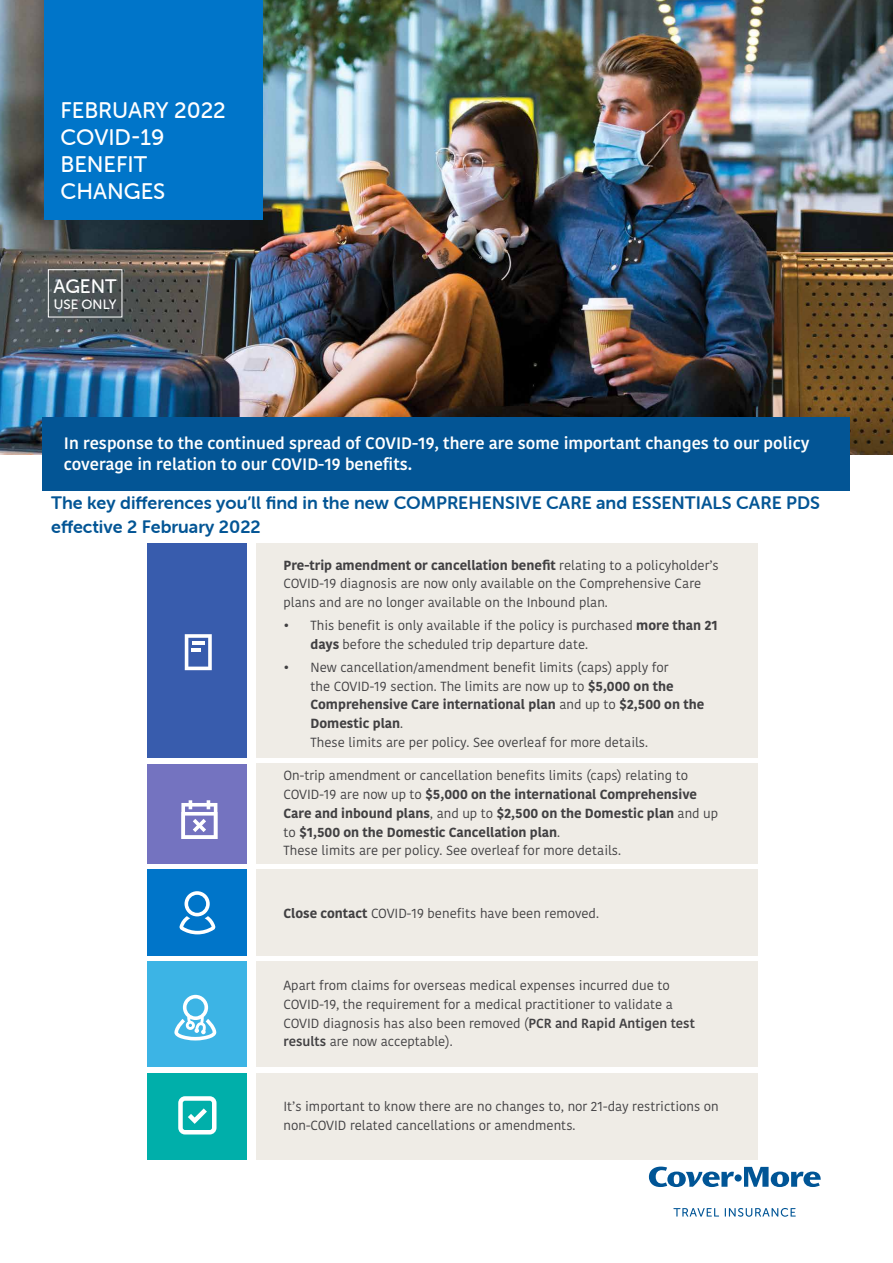
<style>
.page{position:relative;width:893px;height:1263px;background:#fff}
.page>*{position:absolute;margin:0;border:0;box-sizing:border-box;transform-origin:0 0}
.t1{font:22.5px/27px "Museo Sans Rounded 500";color:#fff}
.t2{font:19.5px "Museo Sans Rounded 500";color:#fff}
.t3{font:18px/24px "Museo Sans Rounded 700";color:#035595}
.t4{font:500 16.5px/21px "Kohinoor";color:#fff}
.t5{font:13.5px "Museo Sans Rounded 500";color:#fff}
.t6{font:13.2px/18.8px "Kohinoor";color:#414042}
.s1{font-weight:700}
.s2{font-weight:500}
</style>
<div class="page">
<img style="left:0;top:0;width:893px;height:455px">
<div style="left:257px;top:544px;width:501px;height:214px;background:#efece6"></div>
<div style="left:148px;top:544px;width:99px;height:214px;background:#385cad"></div>
<div style="left:257px;top:764px;width:501px;height:100px;background:#efece6"></div>
<div style="left:148px;top:764px;width:99px;height:99px;background:#7473c0"></div>
<div style="left:257px;top:961px;width:501px;height:106px;background:#efece6"></div>
<div style="left:148px;top:961px;width:99px;height:106px;background:#3cb4e5"></div>
<div style="left:257px;top:869px;width:501px;height:87px;background:#efece6"></div>
<div style="left:257px;top:1073px;width:501px;height:87px;background:#efece6"></div>
<div style="left:148px;top:869px;width:99px;height:87px;background:#0075c9"></div>
<div style="left:148px;top:1073px;width:99px;height:87px;background:#00afaa"></div>
<div style="left:44px;top:0;width:218px;height:219px;background:#0075c9"></div>
<div style="left:43px;top:417px;width:807px;height:73px;background:#035595"></div>
<div style="left:48px;top:269px;width:74px;height:48px;border:1px solid #fff"></div>
<svg style="left:185px;top:634px;width:27px;height:36px"></svg>
<svg style="left:673px;top:1208px;width:46px;height:8px"></svg>
<svg style="left:725px;top:1208px;width:71px;height:9px"></svg>
<svg style="left:649px;top:1166px;width:172px;height:21px"></svg>
<svg style="left:181px;top:800px;width:36px;height:39px"></svg>
<svg style="left:178px;top:1096px;width:38px;height:38px"></svg>
<svg style="left:179px;top:891px;width:37px;height:43px"></svg>
<svg style="left:174px;top:995px;width:43px;height:45px"></svg>
<h1 class="t1" style="left:61px;top:96px;width:167px">FEBRUARY 2022<br>COVID-19<br>BENEFIT<br>CHANGES</h1>
<h2 class="t2" style="left:53px;top:275px;width:65px">AGENT</h2>
<p class="t5" style="left:54px;top:297px;width:64px">USE ONLY</p>
<p class="t4" style="left:64px;top:433px;width:747px">In response to the continued spread of COVID-19, there are some important changes to our policy coverage in relation to our COVID-19 benefits.</p>
<h3 class="t3" style="left:51px;top:491px;width:770px">The key differences you’ll find in the new COMPREHENSIVE CARE and ESSENTIALS CARE PDS effective 2 February 2022</h3>
<p class="t6" style="left:283px;top:556px;width:437px"><span class="s1">Pre-trip amendment or cancellation benefit</span> relating to a policyholder’s<br>COVID-19 diagnosis are now only available on the Comprehensive Care plans and are no longer available on the Inbound plan.</p>
<p class="t6" style="left:310px;top:616px;width:409px;text-indent:-27px">• This benefit is only available if the policy is purchased <span class="s1">more than 21 days</span> before the scheduled trip departure date.</p>
<p class="t6" style="left:310px;top:658px;width:395px;text-indent:-27px">• New cancellation/amendment benefit limits (caps) apply for<br>the COVID-19 section. The limits are now up to <span class="s1">$5,000 on the Comprehensive Care international plan</span> and up to <span class="s1">$2,500 on the Domestic plan</span>.<br>These limits are per policy. See overleaf for more details.</p>
<p class="t6" style="left:283px;top:767px;width:436px">On-trip amendment or cancellation benefits limits (caps) relating to COVID-19 are now up to <span class="s1">$5,000 on the international Comprehensive Care and inbound plans</span>, and up to <span class="s1">$2,500 on the Domestic plan</span> and up to <span class="s1">$1,500 on the Domestic Cancellation plan</span>.<br>These limits are per policy. See overleaf for more details.</p>
<p class="t6" style="left:283px;top:904px;width:317px"><span class="s1">Close contact</span> COVID-19 benefits have been removed.</p>
<p class="t6" style="left:283px;top:976px;width:413px">Apart from claims for overseas medical expenses incurred due to COVID-19, the requirement for a medical practitioner to validate a COVID diagnosis has also been removed (<span class="s2">PCR and Rapid Antigen test results</span> are now acceptable).</p>
<p class="t6" style="left:283px;top:1097px;width:437px">It’s important to know there are no changes to, nor 21-day restrictions on non-COVID related cancellations or amendments.</p>
</div>
